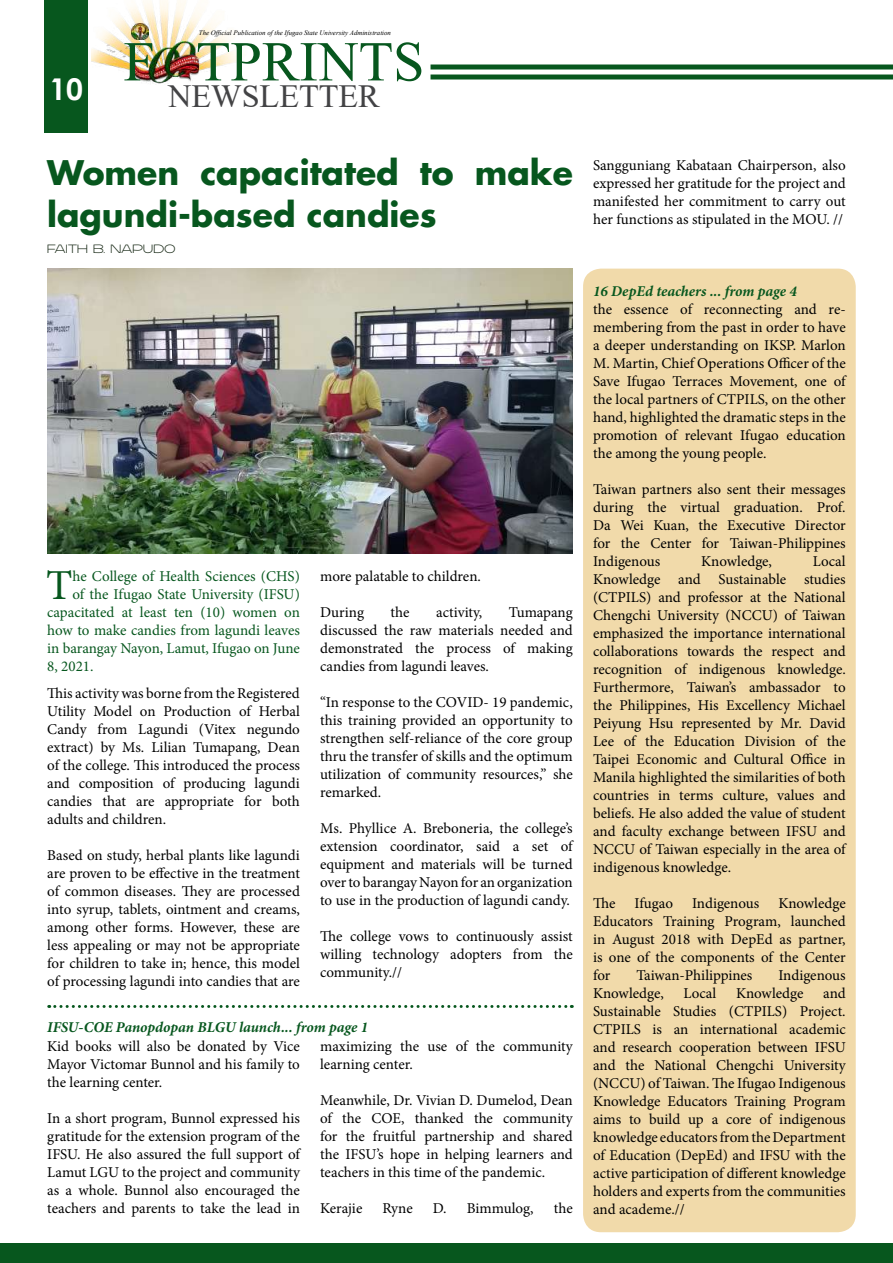
<style>
.page{position:relative;width:893px;height:1263px;background:#fff}
.page>*{position:absolute;margin:0;border:0;box-sizing:border-box;transform-origin:0 0}
.t1{font:56.25px "Times New Roman";color:#07571e}
.t2{font:42.75px "Minion Pro";color:#07571e}
.t3{font:700 33px/42px "Futura LT";color:#07571e}
.t4{font:32.25px "Times New Roman";color:#434345}
.t5{font:700 30px "Century Gothic";color:#fff}
.t6{font:15px/18px "Minion Pro";color:#000;text-align:justify}
.t7{font:15px "Minion Pro";color:#07571e}
.t8{font:italic 700 15px "Minion Pro";color:#07571e}
.t9{font:200 12px "Resotho";letter-spacing:.025em;color:#182916}
.t10{font:italic 6.9px "Times New Roman";color:#000}
</style>
<div class="page">
<div style="left:0;top:1243px;width:893px;height:20px;background:#07571e"></div>
<div style="left:44px;top:0;width:43px;height:133px;background:#07571e"></div>
<img style="left:91px;top:0;width:149px;height:84px">
<img style="left:131px;top:23px;width:18px;height:17px">
<hr style="left:430px;top:65px;width:463px;height:4px;background:#07571e">
<div style="left:430px;top:75px;width:463px;height:5px;background:#07571e"></div>
<div style="left:583px;top:269px;width:273px;height:963px;background:#f1daaa;border-radius:18px"></div>
<img style="left:47px;top:269px;width:526px;height:285px">
<svg style="left:49px;top:1005px;width:523px;height:3px"></svg>
<p class="t10" style="left:199px;top:28px;width:194px">The Official Publication of the Ifugao State University Administration</p>
<h1 class="t1" style="left:124px;top:22px;width:302px">F TPRINTS</h1>
<h3 class="t5" style="left:49px;top:67px;width:35px">10</h3>
<h3 class="t4" style="left:168px;top:73px;width:213px">NEWSLETTER</h3>
<h3 class="t3" style="left:47px;top:151px;width:527px">Women capacitated to make lagundi-based candies</h3>
<p class="t9" style="left:47px;top:242px;width:130px">FAITH B. NAPUDO</p>
<h2 class="t2" style="left:46px;top:557px;width:28px">T</h2>
<p class="t7" style="left:72px;top:566px;width:229px">he College of Health Sciences (CHS)</p>
<p class="t7" style="left:72px;top:584px;width:229px">of the Ifugao State University (IFSU)</p>
<p class="t7" style="left:47px;top:602px;width:254px">capacitated at least ten (10) women on</p>
<p class="t7" style="left:47px;top:620px;width:254px">how to make candies from lagundi leaves</p>
<p class="t7" style="left:47px;top:638px;width:254px">in barangay Nayon, Lamut, Ifugao on June</p>
<p class="t7" style="left:47px;top:656px;width:48px">8, 2021.</p>
<p class="t6" style="left:47px;top:684px;width:254px">This activity was borne from the Registered Utility Model on Production of Herbal Candy from Lagundi (Vitex negundo extract) by Ms. Lilian Tumapang, Dean of the college. This introduced the process and composition of producing lagundi candies that are appropriate for both adults and children.</p>
<p class="t6" style="left:47px;top:846px;width:254px">Based on study, herbal plants like lagundi are proven to be effective in the treatment of common diseases. They are processed into syrup, tablets, ointment and creams, among other forms. However, these are less appealing or may not be appropriate for children to take in; hence, this model of processing lagundi into candies that are</p>
<p class="t6" style="left:320px;top:567px;width:162px">more palatable to children.</p>
<p class="t6" style="left:320px;top:603px;width:45px">During</p>
<p class="t6" style="left:391px;top:603px;width:20px">the</p>
<p class="t6" style="left:436px;top:603px;width:48px">activity,</p>
<p class="t6" style="left:320px;top:603px;width:254px;text-indent:189px">Tumapang discussed the raw materials needed and demonstrated the process of making candies from lagundi leaves.</p>
<p class="t6" style="left:320px;top:693px;width:254px">“In response to the COVID- 19 pandemic, this training provided an opportunity to strengthen self-reliance of the core group thru the transfer of skills and the optimum utilization of community resources,” she remarked.</p>
<p class="t6" style="left:320px;top:819px;width:254px">Ms. Phyllice A. Breboneria, the college’s extension coordinator, said a set of equipment and materials will be turned over to barangay Nayon for an organization to use in the production of lagundi candy.</p>
<p class="t6" style="left:320px;top:927px;width:254px">The college vows to continuously assist willing technology adopters from the community.//</p>
<p class="t8" style="left:47px;top:1016px;width:322px">IFSU-COE Panopdopan BLGU launch... from page 1</p>
<p class="t6" style="left:47px;top:1037px;width:254px">Kid books will also be donated by Vice Mayor Victomar Bunnol and his family to the learning center.</p>
<p class="t6" style="left:47px;top:1109px;width:254px">In a short program, Bunnol expressed his gratitude for the extension program of the IFSU. He also assured the full support of Lamut LGU to the project and community as a whole. Bunnol also encouraged the teachers and parents to take the lead in</p>
<p class="t6" style="left:320px;top:1037px;width:254px">maximizing the use of the community learning center.</p>
<p class="t6" style="left:320px;top:1091px;width:254px">Meanwhile, Dr. Vivian D. Dumelod, Dean of the COE, thanked the community for the fruitful partnership and shared the IFSU’s hope in helping learners and teachers in this time of the pandemic.</p>
<p class="t6" style="left:320px;top:1199px;width:44px">Kerajie</p>
<p class="t6" style="left:382px;top:1199px;width:32px">Ryne</p>
<p class="t6" style="left:433px;top:1199px;width:102px">D. Bimmulog,</p>
<p class="t6" style="left:554px;top:1199px;width:20px">the</p>
<p class="t6" style="left:593px;top:156px;width:254px">Sangguniang Kabataan Chairperson, also expressed her gratitude for the project and manifested her commitment to carry out her functions as stipulated in the MOU. //</p>
<p class="t8" style="left:593px;top:280px;width:205px">16 DepEd teachers ... from page 4</p>
<p class="t6" style="left:593px;top:300px;width:254px">the essence of reconnecting and re&shy;membering from the past in order to have a deeper understanding on IKSP. Marlon M. Martin, Chief Operations Officer of the Save Ifugao Terraces Movement, one of the local partners of CTPILS, on the other hand, highlighted the dramatic steps in the promotion of relevant Ifugao education the among the young people.</p>
<p class="t6" style="left:593px;top:480px;width:254px">Taiwan partners also sent their messages during the virtual graduation. Prof.<br>Da Wei Kuan, the Executive Director for the Center for Taiwan-Philippines Indigenous</p>
<p class="t6" style="left:593px;top:552px;width:254px;text-indent:220px">Local Knowledge and Sustainable studies (CTPILS) and professor at the National Chengchi University (NCCU) of Taiwan emphasized the importance international collaborations towards the respect and recognition of indigenous knowledge.<br>Furthermore, Taiwan’s ambassador to the Philippines, His Excellency Michael Peiyung Hsu represented by Mr. David Lee of the Education Division of the Taipei Economic and Cultural Office in Manila highlighted the similarities of both countries in terms culture, values and beliefs. He also added the value of student and faculty exchange between IFSU and NCCU of Taiwan especially in the area of indigenous knowledge.</p>
<p class="t6" style="left:593px;top:894px;width:24px">The</p>
<p class="t6" style="left:634px;top:894px;width:40px">Ifugao</p>
<p class="t6" style="left:692px;top:894px;width:69px">Indigenous</p>
<p class="t6" style="left:701px;top:552px;width:72px">Knowledge,</p>
<p class="t6" style="left:593px;top:894px;width:254px;text-indent:185px">Knowledge Educators Training Program, launched in August 2018 with DepEd as partner, is one of the components of the Center for</p>
<p class="t6" style="left:636px;top:966px;width:118px">Taiwan-Philippines</p>
<p class="t6" style="left:778px;top:966px;width:69px">Indigenous</p>
<p class="t6" style="left:593px;top:984px;width:72px">Knowledge,</p>
<p class="t6" style="left:683px;top:984px;width:34px">Local</p>
<p class="t6" style="left:736px;top:984px;width:69px">Knowledge</p>
<p class="t6" style="left:593px;top:984px;width:254px;text-indent:230px">and Sustainable Studies (CTPILS) Project.<br>CTPILS is an international academic and research cooperation between IFSU and the National Chengchi University (NCCU) of Taiwan. The Ifugao Indigenous Knowledge Educators Training Program aims to build up a core of indigenous knowledge educators from the Department of Education (DepEd) and IFSU with the active participation of different knowledge holders and experts from the communities and academe.//</p>
</div>
